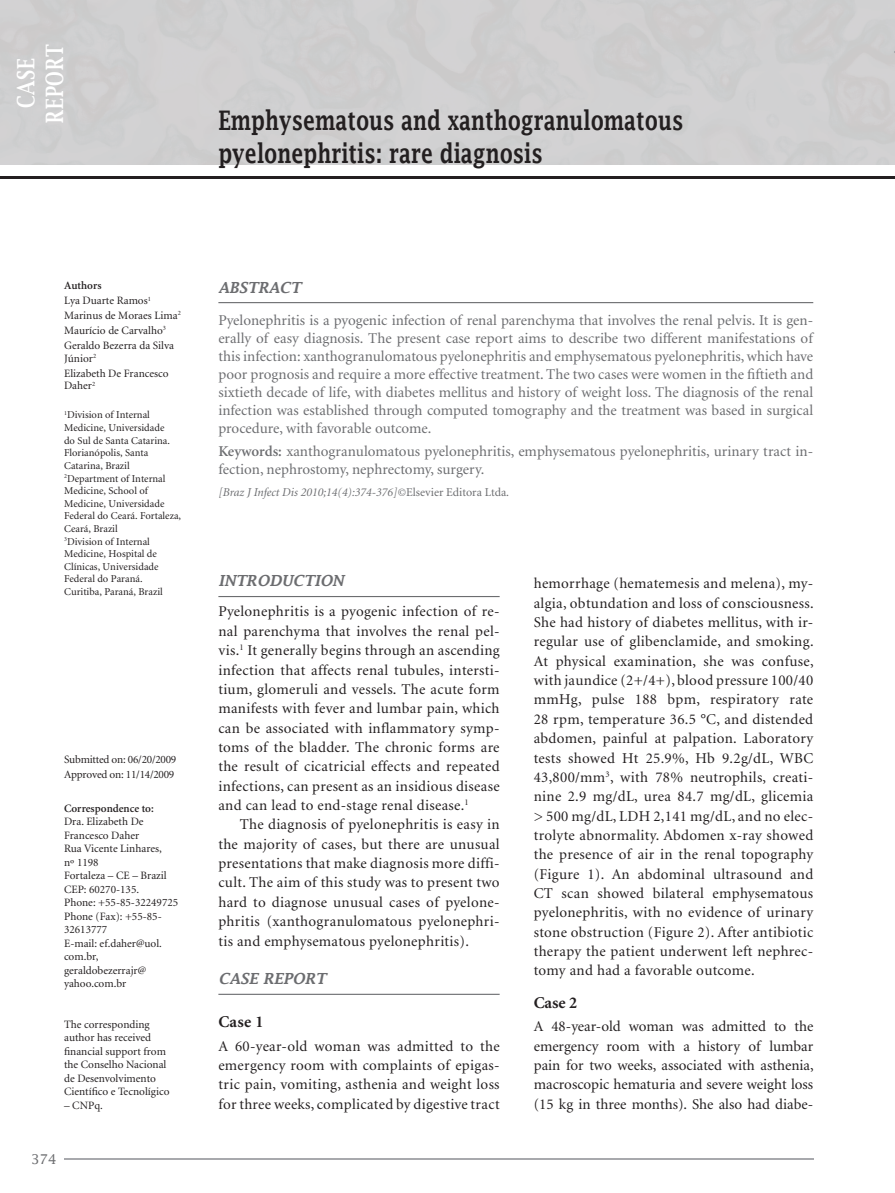
<style>
.page{position:relative;width:895px;height:1193px;background:#fff}
.page>*{position:absolute;margin:0;border:0;box-sizing:border-box;transform-origin:0 0}
.t1{font:600 27px/32.4px "Lucida Fax";color:#231f20;scale:.75 1}
.t2{font:600 24px/28.8px "Lucida Bright";letter-spacing:.04em;color:#fff;text-align:center;scale:.75 1}
.t3{font:700 16.5px "Minion";letter-spacing:.01em;color:#231f20}
.t4{font:15px/19.4px "Minion";letter-spacing:.02em;color:#231f20;text-align:justify}
.t5{font:15px/18px "Minion";color:#6c6d70;text-align:justify}
.t6{font:italic 600 15px "Lucida Fax";color:#6c6d70}
.t7{font:13.5px "Lucida Fax";color:#6c6d70}
.t8{font:italic 12px "Minion";color:#6c6d70}
.t9{font:11.25px/13.5px "Minion";color:#231f20}
.t10{font:11.25px/14.9px "Minion";letter-spacing:-.02em;color:#231f20}
.t11{font:600 11.25px "Minion";letter-spacing:-.005em;color:#231f20}
.t12{font:10.5px/12.6px "Minion";color:#231f20}
.s1{font-weight:600}
.s2{font-style:normal}
</style>
<div class="page">
<hr style="left:0;top:176px;width:893px;height:2px;background:#231f20">
<hr style="left:64px;top:1158px;width:748px;height:2px;background:#a8a9ad">
<hr style="left:218px;top:302px;width:594px;height:1px;background:#6c6d70">
<hr style="left:218px;top:596px;width:281px;height:1px;background:#6c6d70">
<hr style="left:218px;top:993px;width:281px;height:2px;background:#6c6d70">
<h2 class="t2" style="left:11px;top:123px;width:107px;rotate:-90deg">CASE<br>REPORT</h2>
<h1 class="t1" style="left:218px;top:104px;width:621px">Emphysematous and xanthogranulomatous pyelonephritis: rare diagnosis</h1>
<p class="t9" style="left:64px;top:279px;width:118px;line-height:14.9px"><span class="s1">Authors<br></span>Lya Duarte Ramos<sup>1<br></sup>Marinus de Moraes Lima<sup>2<br></sup>Maurício de Carvalho<sup>3<br></sup>Geraldo Bezerra da Silva</p>
<p class="t9" style="left:64px;top:351px;width:106px;line-height:14.9px">Júnior<sup>2<br></sup>Elizabeth De Francesco</p>
<p class="t9" style="left:64px;top:379px;width:33px">Daher<sup>2</sup></p>
<p class="t12" style="left:64px;top:409px;width:118px"><sup>1</sup>Division of Internal<br>Medicine, Universidade<br>do Sul de Santa Catarina.<br>Florianópolis, Santa<br>Catarina, Brazil<br><sup>2</sup>Department of Internal<br>Medicine, School of<br>Medicine, Universidade<br>Federal do Ceará. Fortaleza,<br>Ceará, Brazil<br><sup>3</sup>Division of Internal<br>Medicine, Hospital de<br>Clínicas, Universidade<br>Federal do Paraná.<br>Curitiba, Paraná, Brazil</p>
<p class="t10" style="left:64px;top:752px;width:114px">Submitted on: 06/20/2009<br>Approved on: 11/14/2009</p>
<p class="t11" style="left:64px;top:802px;width:91px">Correspondence to:</p>
<p class="t9" style="left:64px;top:815px;width:116px">Dra. Elizabeth De<br>Francesco Daher<br>Rua Vicente Linhares,<br>nº 1198<br>Fortaleza – CE – Brazil<br>CEP: 60270-135.<br>Phone: +55-85-32249725<br>Phone (Fax): +55-85-<br>32613777<br>E-mail: ef.daher@uol. com.br, geraldobezerrajr@ yahoo.com.br</p>
<p class="t9" style="left:64px;top:1018px;width:107px">The corresponding author has received financial support from the Conselho Nacional de Desenvolvimento<br>Científico e Tecnolígico</p>
<p class="t9" style="left:64px;top:1099px;width:40px">– CNPq.</p>
<p class="t7" style="left:31px;top:1151px;width:27px">374</p>
<p class="t6" style="left:218px;top:279px;width:84px">ABSTRACT</p>
<p class="t5" style="left:218px;top:312px;width:596px">Pyelonephritis is a pyogenic infection of renal parenchyma that involves the renal pelvis. It is gen&shy;erally of easy diagnosis. The present case report aims to describe two different manifestations of this infection: xanthogranulomatous pyelonephritis and emphysematous pyelonephritis, which have poor prognosis and require a more effective treatment. The two cases were women in the fiftieth and sixtieth decade of life, with diabetes mellitus and history of weight loss. The diagnosis of the renal infection was established through computed tomography and the treatment was based in surgical procedure, with favorable outcome.</p>
<p class="t5" style="left:218px;top:442px;width:596px"><span class="s1">Keywords:</span> xanthogranulomatous pyelonephritis, emphysematous pyelonephritis, urinary tract in&shy;fection, nephrostomy, nephrectomy, surgery.</p>
<p class="t8" style="left:218px;top:486px;width:292px">[Braz J Infect Dis 2010;14(4):374-376]<span class="s2">©Elsevier Editora Ltda.</span></p>
<p class="t6" style="left:218px;top:572px;width:127px">INTRODUCTION</p>
<p class="t4" style="left:218px;top:602px;width:282px">Pyelonephritis is a pyogenic infection of re&shy;nal parenchyma that involves the renal pel&shy;vis.<sup>1</sup> It generally begins through an ascending infection that affects renal tubules, intersti&shy;tium, glomeruli and vessels. The acute form manifests with fever and lumbar pain, which can be associated with inflammatory symp&shy;toms of the bladder. The chronic forms are the result of cicatricial effects and repeated infections, can present as an insidious disease and can lead to end-stage renal disease.<sup>1</sup></p>
<p class="t4" style="left:218px;top:815px;width:282px;text-indent:21px">The diagnosis of pyelonephritis is easy in the majority of cases, but there are unusual presentations that make diagnosis more diffi&shy;cult. The aim of this study was to present two hard to diagnose unusual cases of pyelone&shy;phritis (xanthogranulomatous pyelonephri&shy;tis and emphysematous pyelonephritis).</p>
<p class="t6" style="left:218px;top:970px;width:109px">CASE REPORT</p>
<p class="t3" style="left:218px;top:1013px;width:47px">Case 1</p>
<p class="t4" style="left:218px;top:1036px;width:282px">A 60-year-old woman was admitted to the emergency room with complaints of epigas&shy;tric pain, vomiting, asthenia and weight loss for three weeks, complicated by digestive tract</p>
<p class="t4" style="left:533px;top:574px;width:281px">hemorrhage (hematemesis and melena), my&shy;algia, obtundation and loss of consciousness.<br>She had history of diabetes mellitus, with ir&shy;regular use of glibenclamide, and smoking.<br>At physical examination, she was confuse, with jaundice (2+/4+), blood pressure 100/40 mmHg, pulse 188 bpm, respiratory rate 28 rpm, temperature 36.5 °C, and distended abdomen, painful at palpation. Laboratory tests showed Ht 25.9%, Hb 9.2g/dL, WBC 43,800/mm<sup>3</sup>, with 78% neutrophils, creati&shy;nine 2.9 mg/dL, urea 84.7 mg/dL, glicemia &gt; 500 mg/dL, LDH 2,141 mg/dL, and no elec&shy;trolyte abnormality. Abdomen x-ray showed the presence of air in the renal topography (Figure 1). An abdominal ultrasound and CT scan showed bilateral emphysematous pyelonephritis, with no evidence of urinary stone obstruction (Figure 2). After antibiotic therapy the patient underwent left nephrec&shy;tomy and had a favorable outcome.</p>
<p class="t3" style="left:533px;top:993px;width:45px">Case 2</p>
<p class="t4" style="left:533px;top:1017px;width:281px">A 48-year-old woman was admitted to the emergency room with a history of lumbar pain for two weeks, associated with asthenia, macroscopic hematuria and severe weight loss (15 kg in three months). She also had diabe-</p>
</div>
